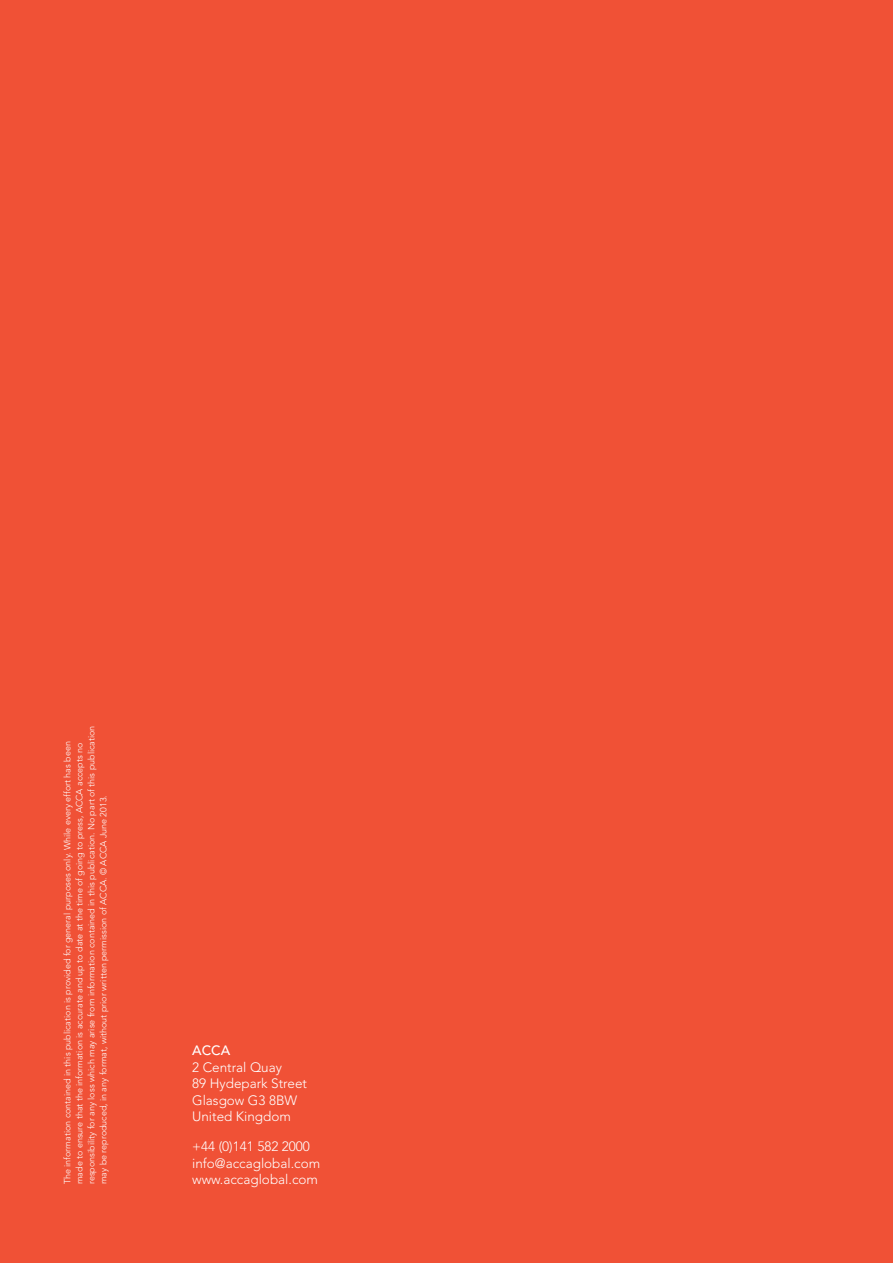
<style>
.page{position:relative;width:893px;height:1263px;background:#f05136}
.page>*{position:absolute;margin:0;border:0;box-sizing:border-box;transform-origin:0 0}
.t1{font:300 13.5px/16.5px "Avenir";color:#fff}
.t2{font:500 13.5px "Avenir";color:#fff}
.t3{font:300 9px/12px "Avenir";color:#fff}
</style>
<div class="page">
<p class="t3" style="left:62px;top:1184px;width:460px;rotate:-90deg">The information contained in this publication is provided for general purposes only. While every effort has been made to ensure that the information is accurate and up to date at the time of going to press, ACCA accepts no responsibility for any loss which may arise from information contained in this publication. No part of this publication</p>
<p class="t3" style="left:97px;top:1184px;width:390px;rotate:-90deg">may be reproduced, in any format, without prior written permission of ACCA. © ACCA June 2013.</p>
<h1 class="t2" style="left:192px;top:1043px;width:40px">ACCA</h1>
<h1 class="t1" style="left:192px;top:1059px;width:116px">2 Central Quay<br>89 Hydepark Street<br>Glasgow G3 8BW<br>United Kingdom</h1>
<h1 class="t1" style="left:192px;top:1138px;width:130px">+44 (0)141 582 2000 info@accaglobal.com</h1>
<h1 class="t1" style="left:192px;top:1171px;width:127px">www.accaglobal.com</h1>
</div>
